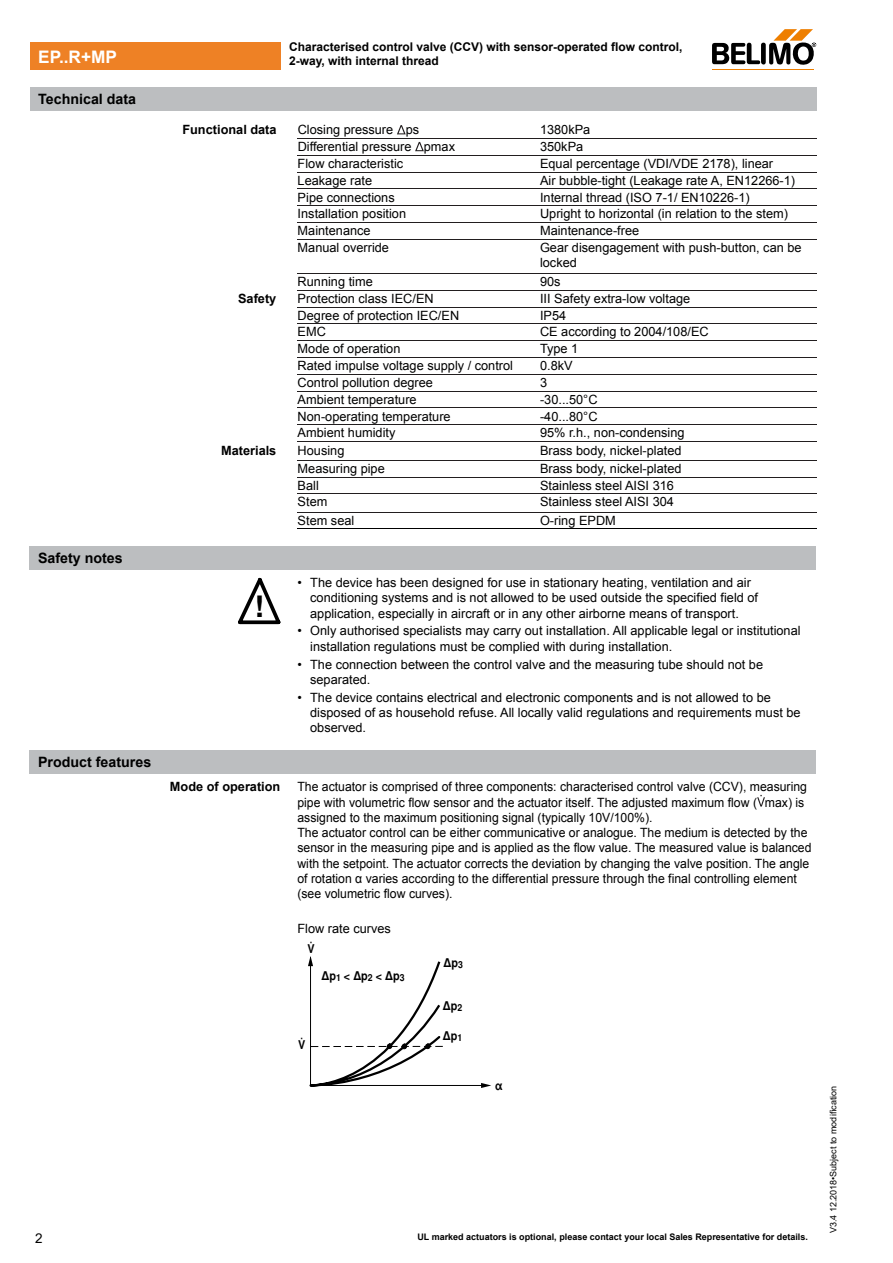
<style>
.page{position:relative;width:893px;height:1263px;background:#fff}
.page>*{position:absolute;margin:0;border:0;box-sizing:border-box;transform-origin:0 0}
.t1{font:700 29.55px "Nimbus Sans BEL";color:#000}
.t2{font:700 17.25px "Arial";color:#fff}
.t3{font:700 14.25px "Arial";color:#000}
.t4{font:13.5px "Arial";color:#000}
.t5{font:12.75px/15.3px "Arial";color:#000}
.t6{font:12.75px/15.3px "Arial";color:#000;scale:.96 1}
.t7{font:700 12.75px "Arial";color:#000}
.t8{font:700 12px/14.4px "Arial";color:#000}
.t9{font:700 12px "Nimbus Sans BEL";color:#000;scale:.9 1}
.t10{font:700 9px "Arial";color:#000}
.t11{font:9px "Arial";color:#000}
.s1{font-size:9.6px}
</style>
<div class="page">
<hr style="left:712px;top:69px;width:102px;height:1px;background:#ee7f00">
<svg style="left:712px;top:29px;width:104px;height:36px"></svg>
<div style="left:30px;top:43px;width:251px;height:27px;background:#ee8125"></div>
<svg style="left:757px;top:795px;width:8px;height:11px"></svg>
<hr style="left:298px;top:307px;width:238px;height:1px;background:#221e1f">
<hr style="left:536px;top:307px;width:280px;height:1px;background:#221e1f">
<hr style="left:298px;top:324px;width:238px;height:1px;background:#221e1f">
<hr style="left:536px;top:324px;width:280px;height:1px;background:#221e1f">
<hr style="left:298px;top:340px;width:238px;height:1px;background:#221e1f">
<hr style="left:536px;top:340px;width:280px;height:1px;background:#221e1f">
<hr style="left:298px;top:357px;width:238px;height:1px;background:#221e1f">
<hr style="left:536px;top:357px;width:280px;height:1px;background:#221e1f">
<hr style="left:298px;top:374px;width:238px;height:1px;background:#221e1f">
<hr style="left:536px;top:374px;width:280px;height:1px;background:#221e1f">
<hr style="left:298px;top:273px;width:238px;height:1px;background:#221e1f">
<hr style="left:298px;top:290px;width:238px;height:1px;background:#221e1f">
<hr style="left:298px;top:391px;width:238px;height:1px;background:#221e1f">
<hr style="left:536px;top:273px;width:280px;height:1px;background:#221e1f">
<hr style="left:536px;top:290px;width:280px;height:1px;background:#221e1f">
<hr style="left:536px;top:391px;width:280px;height:1px;background:#221e1f">
<hr style="left:298px;top:408px;width:238px;height:1px;background:#221e1f">
<hr style="left:536px;top:408px;width:280px;height:1px;background:#221e1f">
<hr style="left:298px;top:424px;width:238px;height:1px;background:#221e1f">
<hr style="left:536px;top:424px;width:280px;height:1px;background:#221e1f">
<hr style="left:298px;top:441px;width:238px;height:1px;background:#221e1f">
<hr style="left:536px;top:441px;width:280px;height:1px;background:#221e1f">
<hr style="left:298px;top:460px;width:238px;height:1px;background:#221e1f">
<hr style="left:536px;top:460px;width:280px;height:1px;background:#221e1f">
<hr style="left:298px;top:477px;width:238px;height:1px;background:#221e1f">
<hr style="left:536px;top:477px;width:280px;height:1px;background:#221e1f">
<hr style="left:298px;top:493px;width:238px;height:1px;background:#221e1f">
<hr style="left:536px;top:493px;width:280px;height:1px;background:#221e1f">
<hr style="left:298px;top:512px;width:238px;height:1px;background:#221e1f">
<hr style="left:536px;top:512px;width:280px;height:1px;background:#221e1f">
<hr style="left:298px;top:138px;width:238px;height:1px;background:#221e1f">
<hr style="left:536px;top:138px;width:280px;height:1px;background:#221e1f">
<hr style="left:298px;top:529px;width:238px;height:1px;background:#000">
<hr style="left:536px;top:529px;width:280px;height:1px;background:#000">
<hr style="left:298px;top:155px;width:238px;height:1px;background:#221e1f">
<hr style="left:536px;top:155px;width:280px;height:1px;background:#221e1f">
<hr style="left:298px;top:172px;width:238px;height:1px;background:#221e1f">
<hr style="left:536px;top:172px;width:280px;height:1px;background:#221e1f">
<hr style="left:298px;top:189px;width:238px;height:1px;background:#221e1f">
<hr style="left:536px;top:189px;width:280px;height:1px;background:#221e1f">
<hr style="left:298px;top:206px;width:238px;height:1px;background:#221e1f">
<hr style="left:536px;top:206px;width:280px;height:1px;background:#221e1f">
<hr style="left:298px;top:222px;width:238px;height:1px;background:#221e1f">
<hr style="left:536px;top:222px;width:280px;height:1px;background:#221e1f">
<hr style="left:298px;top:239px;width:238px;height:1px;background:#221e1f">
<hr style="left:536px;top:239px;width:280px;height:1px;background:#221e1f">
<svg style="left:397px;top:125px;width:9px;height:9px"></svg>
<svg style="left:415px;top:142px;width:9px;height:9px"></svg>
<div style="left:30px;top:87px;width:786px;height:24px;background:#bcbec0"></div>
<div style="left:30px;top:546px;width:786px;height:23px;background:#bcbec0"></div>
<div style="left:30px;top:750px;width:786px;height:24px;background:#bcbec0"></div>
<svg style="left:238px;top:578px;width:42px;height:47px"></svg>
<svg style="left:308px;top:956px;width:183px;height:132px"></svg>
<h2 class="t2" style="left:38px;top:45px;width:80px">EP..R+MP</h2>
<p class="t3" style="left:38px;top:90px;width:99px">Technical data</p>
<p class="t3" style="left:38px;top:548px;width:86px">Safety notes</p>
<p class="t3" style="left:38px;top:753px;width:115px">Product features</p>
<p class="t8" style="left:289px;top:40px;width:395px">Characterised control valve (CCV) with sensor-operated flow control,<br>2-way, with internal thread</p>
<p class="t7" style="left:182px;top:121px;width:96px">Functional data</p>
<p class="t5" style="left:298px;top:122px;width:123px">Closing pressure ps</p>
<p class="t5" style="left:540px;top:122px;width:52px">1380 kPa</p>
<p class="t5" style="left:298px;top:139px;width:159px">Differential pressure pmax</p>
<p class="t5" style="left:540px;top:139px;width:45px">350kPa</p>
<p class="t5" style="left:298px;top:156px;width:107px">Flow characteristic</p>
<p class="t5" style="left:540px;top:156px;width:235px">Equal percentage (VDI/VDE 2178), linear</p>
<p class="t5" style="left:298px;top:173px;width:76px">Leakage rate</p>
<p class="t5" style="left:540px;top:173px;width:257px">Air bubble-tight (Leakage rate A, EN12266-1)</p>
<p class="t5" style="left:298px;top:190px;width:99px">Pipe connections</p>
<p class="t5" style="left:540px;top:190px;width:211px">Internal thread (ISO 7-1/ EN10226-1)</p>
<p class="t5" style="left:298px;top:206px;width:110px">Installation position</p>
<p class="t5" style="left:540px;top:206px;width:250px">Upright to horizontal (in relation to the stem)</p>
<p class="t5" style="left:298px;top:223px;width:74px">Maintenance</p>
<p class="t5" style="left:540px;top:223px;width:101px">Maintenance-free</p>
<p class="t5" style="left:298px;top:240px;width:93px">Manual override</p>
<p class="t5" style="left:540px;top:240px;width:263px">Gear disengagement with push-button, can be locked</p>
<p class="t5" style="left:298px;top:274px;width:77px">Running time</p>
<p class="t5" style="left:540px;top:274px;width:22px">90s</p>
<p class="t7" style="left:238px;top:290px;width:40px">Safety</p>
<p class="t5" style="left:298px;top:291px;width:138px">Protection class IEC/EN</p>
<p class="t5" style="left:540px;top:291px;width:152px">III Safety extra-low voltage</p>
<p class="t5" style="left:298px;top:308px;width:163px">Degree of protection IEC/EN</p>
<p class="t5" style="left:540px;top:308px;width:28px">IP54</p>
<p class="t5" style="left:298px;top:324px;width:30px">EMC</p>
<p class="t5" style="left:540px;top:324px;width:170px">CE according to 2004/108/EC</p>
<p class="t5" style="left:298px;top:341px;width:104px">Mode of operation</p>
<p class="t5" style="left:540px;top:341px;width:40px">Type 1</p>
<p class="t5" style="left:298px;top:358px;width:217px">Rated impulse voltage supply / control</p>
<p class="t5" style="left:540px;top:358px;width:34px">0.8 kV</p>
<p class="t5" style="left:298px;top:375px;width:137px">Control pollution degree</p>
<p class="t5" style="left:540px;top:375px;width:9px">3</p>
<p class="t5" style="left:298px;top:392px;width:121px">Ambient temperature</p>
<p class="t5" style="left:540px;top:392px;width:59px">-30...50°C</p>
<p class="t5" style="left:298px;top:409px;width:155px">Non-operating temperature</p>
<p class="t5" style="left:540px;top:409px;width:59px">-40...80°C</p>
<p class="t5" style="left:298px;top:425px;width:99px">Ambient humidity</p>
<p class="t5" style="left:540px;top:425px;width:146px">95% r.h., non-condensing</p>
<p class="t7" style="left:221px;top:442px;width:57px">Materials</p>
<p class="t5" style="left:298px;top:443px;width:48px">Housing</p>
<p class="t5" style="left:540px;top:443px;width:143px">Brass body, nickel-plated</p>
<p class="t5" style="left:298px;top:461px;width:89px">Measuring pipe</p>
<p class="t5" style="left:540px;top:461px;width:143px">Brass body, nickel-plated</p>
<p class="t5" style="left:298px;top:478px;width:23px">Ball</p>
<p class="t5" style="left:540px;top:478px;width:135px">Stainless steel AISI 316</p>
<p class="t5" style="left:298px;top:494px;width:31px">Stem</p>
<p class="t5" style="left:540px;top:494px;width:135px">Stainless steel AISI 304</p>
<p class="t5" style="left:298px;top:513px;width:58px">Stem seal</p>
<p class="t5" style="left:540px;top:513px;width:77px">O-ring EPDM</p>
<h1 class="t1" style="left:254px;top:588px;width:11px">!</h1>
<p class="t5" style="left:310px;top:575px;width:449px;text-indent:-13px">• The device has been designed for use in stationary heating, ventilation and air conditioning systems and is not allowed to be used outside the specified field of application, especially in aircraft or in any other airborne means of transport.</p>
<p class="t5" style="left:310px;top:623px;width:492px;text-indent:-13px">• Only authorised specialists may carry out installation. All applicable legal or institutional installation regulations must be complied with during installation.</p>
<p class="t5" style="left:310px;top:657px;width:454px;text-indent:-13px">• The connection between the control valve and the measuring tube should not be separated.</p>
<p class="t5" style="left:310px;top:690px;width:492px;text-indent:-13px">• The device contains electrical and electronic components and is not allowed to be disposed of as household refuse. All locally valid regulations and requirements must be observed.</p>
<p class="t7" style="left:170px;top:778px;width:112px">Mode of operation</p>
<p class="t6" style="left:297px;top:779px;width:537px">The actuator is comprised of three components: characterised control valve (CCV), measuring pipe with volumetric flow sensor and the actuator itself. The adjusted maximum flow ( max) is assigned to the maximum positioning signal (typically 10V/100%).<br>The actuator control can be either communicative or analogue. The medium is detected by the sensor in the measuring pipe and is applied as the flow value. The measured value is balanced with the setpoint. The actuator corrects the deviation by changing the valve position. The angle of rotation α varies according to the differential pressure through the final controlling element (see volumetric flow curves).</p>
<p class="t5" style="left:297px;top:920px;width:95px">Flow rate curves</p>
<p class="t9" style="left:322px;top:968px;width:94px">∆p<span class="s1">1</span> &lt; ∆p<span class="s1">2</span> &lt; ∆p<span class="s1">3</span></p>
<p class="t9" style="left:444px;top:955px;width:23px">∆p<span class="s1">3</span></p>
<p class="t9" style="left:443px;top:998px;width:23px">∆p<span class="s1">2</span></p>
<p class="t9" style="left:443px;top:1029px;width:23px">∆p<span class="s1">1</span></p>
<p class="t9" style="left:495px;top:1078px;width:10px">α</p>
<p class="t4" style="left:35px;top:1229px;width:9px">2</p>
<p class="t10" style="left:417px;top:1230px;width:392px">UL marked actuators is optional, please contact your local Sales Representative for details.</p>
<p class="t11" style="left:827px;top:1233px;width:149px;rotate:-90deg">V3.4 12.2018•Subject to modification</p>
</div>
